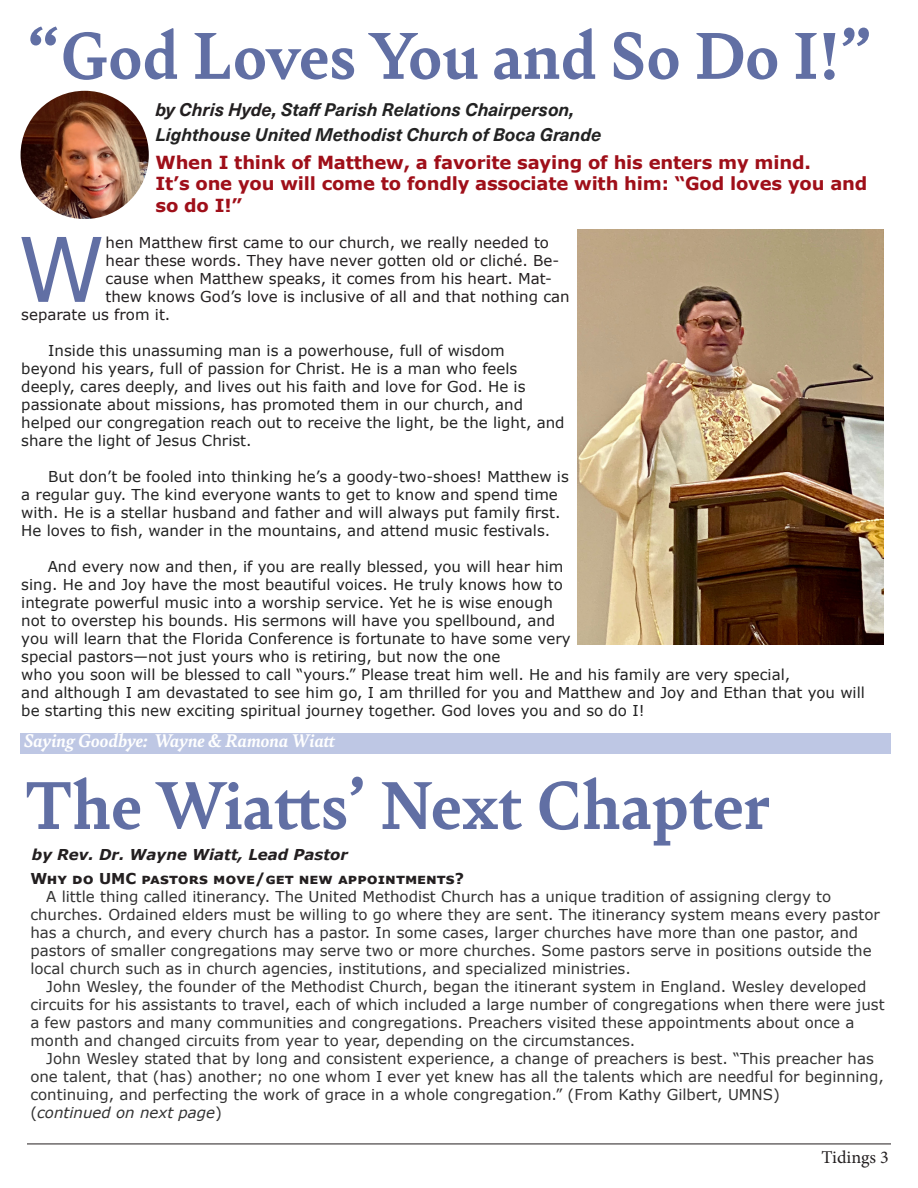
<style>
.page{position:relative;width:918px;height:1188px;background:#fff}
.page>*{position:absolute;margin:0;border:0;box-sizing:border-box;transform-origin:0 0}
.Drop_Cap{font:89.25px "Verdana";color:#616fa4}
.Article_Heading{font:700 72px "Bely";color:#616fa4}
.Article_Heading-2{font:700 70.5px "Bely";color:#616fa4}
.t1{font:italic 700 19.5px "Bely";letter-spacing:-.005em;color:#fff}
.Intro{font:700 18px/21.6px "Verdana";letter-spacing:-.01em;color:#9f0f19}
.Paragraph_Style_1{font:italic 700 18px "Neue Haas Unica W1 G";color:#222}
.t2{font:18px "Minion Pro";color:#231f20}
.Normal__Web{font:15px/18px "Verdana";color:#222}
.t3{font:15px/18px "Verdana";color:#333}
.Drop_Cap-2{font:15px "Verdana";color:#231f20}
.Small_Heading{font:700 15px "Verdana";color:#231f20}
.t4{font:italic 700 15px "Verdana";color:#231f20}
.t5{font:italic 15px "Verdana";color:#333}
.s1{font-size:72px}
.s2{color:#231f20}
.s3{font-style:normal}
</style>
<div class="page">
<hr style="left:27px;top:1144px;width:864px;height:1px;background:#231f20">
<img style="left:578px;top:230px;width:305px;height:414px">
<img style="left:21px;top:91px;width:128px;height:128px;border-radius:64px">
<div style="left:21px;top:733px;width:870px;height:21px;background:#bec7e4"></div>
<p class="Article_Heading-2" style="left:27px;top:6px;width:846px"><span class="s1">“</span>God Loves You and So Do I!”</p>
<p class="Paragraph_Style_1" style="left:156px;top:96px;width:420px"><span class="s2">by Chris Hyde,</span> Staff Parish Relations Chairperson,</p>
<p class="Paragraph_Style_1" style="left:156px;top:121px;width:447px">Lighthouse United Methodist Church of Boca Grande</p>
<p class="Intro" style="left:156px;top:151px;width:713px">When I think of Matthew, a favorite saying of his enters my mind.<br>It’s one you will come to fondly associate with him: “God loves you and so do I!”</p>
<p class="Drop_Cap" style="left:17px;top:208px;width:90px">W</p>
<p class="Drop_Cap-2" style="left:106px;top:232px;width:445px">hen Matthew first came to our church, we really needed to</p>
<p class="Drop_Cap-2" style="left:106px;top:250px;width:455px">hear these words. They have never gotten old or cliché. Be-</p>
<p class="Drop_Cap-2" style="left:106px;top:268px;width:448px">cause when Matthew speaks, it comes from his heart. Mat-</p>
<p class="Drop_Cap-2" style="left:106px;top:286px;width:466px">thew knows God’s love is inclusive of all and that nothing can</p>
<p class="Drop_Cap-2" style="left:21px;top:304px;width:151px">separate us from it.</p>
<p class="Normal__Web" style="left:21px;top:341px;width:545px;text-indent:27px">Inside this unassuming man is a powerhouse, full of wisdom<br>beyond his years, full of passion for Christ. He is a man who feels deeply, cares deeply, and lives out his faith and love for God. He is passionate about missions, has promoted them in our church, and helped our congregation reach out to receive the light, be the light, and share the light of Jesus Christ.</p>
<p class="Normal__Web" style="left:21px;top:467px;width:549px;text-indent:27px">But don’t be fooled into thinking he’s a goody-two-shoes! Matthew is a regular guy. The kind everyone wants to get to know and spend time with. He is a stellar husband and father and will always put family first.<br>He loves to fish, wander in the mountains, and attend music festivals.</p>
<p class="Normal__Web" style="left:21px;top:557px;width:845px;text-indent:26px">And every now and then, if you are really blessed, you will hear him<br>sing. He and Joy have the most beautiful voices. He truly knows how to<br>integrate powerful music into a worship service. Yet he is wise enough<br>not to overstep his bounds. His sermons will have you spellbound, and<br>you will learn that the Florida Conference is fortunate to have some very<br>special pastors—not just yours who is retiring, but now the one<br>who you soon will be blessed to call “yours.” Please treat him well. He and his family are very special,<br>and although I am devastated to see him go, I am thrilled for you and Matthew and Joy and Ethan that you will be starting this new exciting spiritual journey together. God loves you and so do I!</p>
<h3 class="t1" style="left:24px;top:727px;width:313px">Saying Goodbye: Wayne &amp; Ramona Wiatt</h3>
<p class="Article_Heading" style="left:25px;top:754px;width:747px">The Wiatts’ Next Chapter</p>
<p class="Small_Heading" style="left:30px;top:868px;width:435px">Why do UMC pastors move/get new appointments?</p>
<p class="t3" style="left:30px;top:888px;width:851px;text-indent:16px">A little thing called itinerancy. The United Methodist Church has a unique tradition of assigning clergy to churches. Ordained elders must be willing to go where they are sent. The itinerancy system means every pastor has a church, and every church has a pastor. In some cases, larger churches have more than one pastor, and pastors of smaller congregations may serve two or more churches. Some pastors serve in positions outside the local church such as in church agencies, institutions, and specialized ministries.</p>
<p class="t3" style="left:30px;top:978px;width:856px;text-indent:16px">John Wesley, the founder of the Methodist Church, began the itinerant system in England. Wesley developed circuits for his assistants to travel, each of which included a large number of congregations when there were just a few pastors and many communities and congregations. Preachers visited these appointments about once a month and changed circuits from year to year, depending on the circumstances.</p>
<p class="t3" style="left:30px;top:1050px;width:855px;text-indent:16px">John Wesley stated that by long and consistent experience, a change of preachers is best. “This preacher has one talent, that (has) another; no one whom I ever yet knew has all the talents which are needful for beginning, continuing, and perfecting the work of grace in a whole congregation.” (From Kathy Gilbert, UMNS)</p>
<p class="t5" style="left:30px;top:1103px;width:193px"><span class="s3">(</span>continued on next page<span class="s3">)</span></p>
<p class="t4" style="left:32px;top:844px;width:318px">by Rev. Dr. Wayne Wiatt, Lead Pastor</p>
<p class="t2" style="left:821px;top:1145px;width:69px">Tidings 3</p>
</div>
